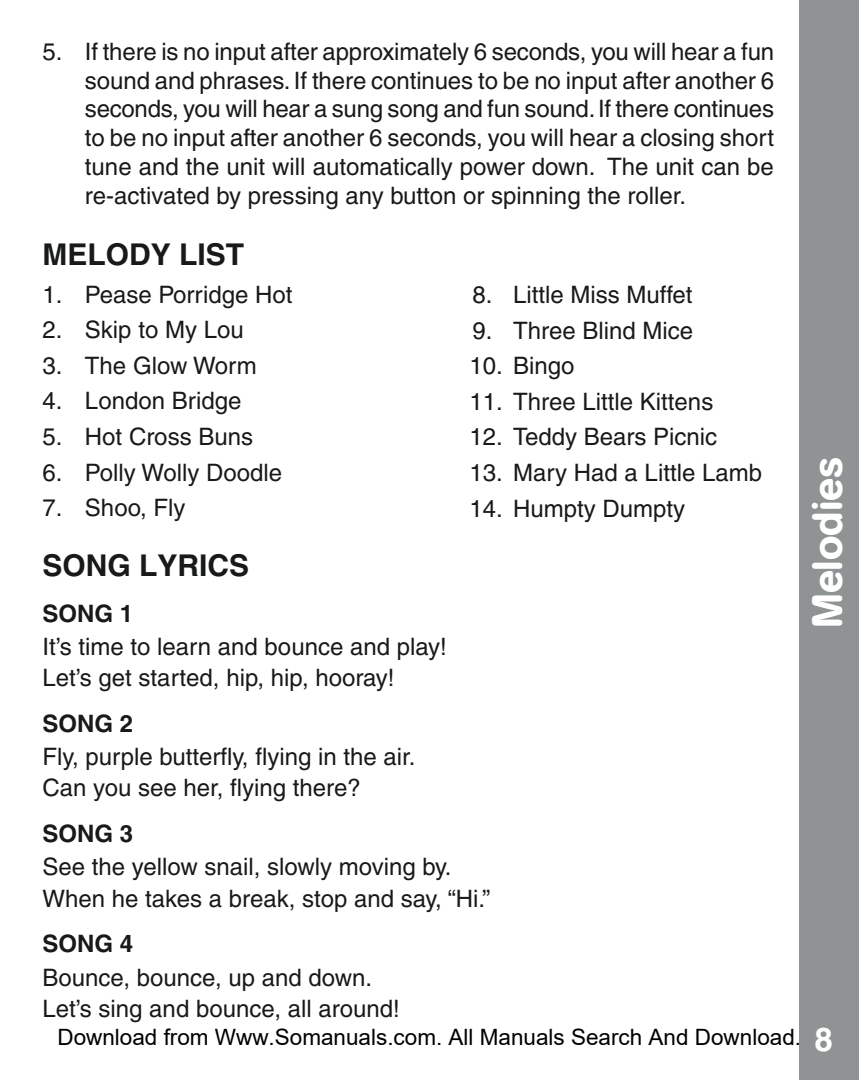
<style>
.page{position:relative;width:859px;height:1080px;background:#fff}
.page>*{position:absolute;margin:0;border:0;box-sizing:border-box;transform-origin:0 0}
.t1{font:500 42px "AG Book Rounded";color:#fff}
.t2{font:700 33px "Helvetica";color:#fff}
.t3{font:700 30px "Helvetica";color:#171a19}
.t4{font:500 24px/28.8px "Helvetica";color:#171a19}
.t5{font:700 24px "Helvetica";color:#171a19}
.t6{font:22.5px "Arial";color:#000}
</style>
<div class="page">
<div style="left:799px;top:0;width:60px;height:1080px;background:#8f9394"></div>
<p class="t4" style="left:85px;top:37px;width:691px;text-align:justify;text-indent:-43px">5. If there is no input after approximately 6 seconds, you will hear a fun sound and phrases. If there continues to be no input after another 6 seconds, you will hear a sung song and fun sound. If there continues to be no input after another 6 seconds, you will hear a closing short tune and the unit will automatically power down. The unit can be re-activated by pressing any button or spinning the roller.</p>
<p class="t3" style="left:42px;top:236px;width:202px">MELODY LIST</p>
<p class="t4" style="left:42px;top:280px;width:251px">1. Pease Porridge Hot</p>
<p class="t4" style="left:42px;top:315px;width:203px">2. Skip to My Lou</p>
<p class="t4" style="left:42px;top:351px;width:216px">3. The Glow Worm</p>
<p class="t4" style="left:42px;top:387px;width:200px">4. London Bridge</p>
<p class="t4" style="left:42px;top:422px;width:212px">5. Hot Cross Buns</p>
<p class="t4" style="left:42px;top:458px;width:241px">6. Polly Wolly Doodle</p>
<p class="t4" style="left:42px;top:493px;width:144px">7. Shoo, Fly</p>
<p class="t3" style="left:42px;top:547px;width:208px">SONG LYRICS</p>
<p class="t5" style="left:42px;top:599px;width:92px">SONG 1</p>
<p class="t4" style="left:42px;top:631px;width:406px;line-height:31.2px">It’s time to learn and bounce and play!<br>Let’s get started, hip, hip, hooray!</p>
<p class="t5" style="left:42px;top:709px;width:92px">SONG 2</p>
<p class="t4" style="left:42px;top:741px;width:375px;line-height:31.2px">Fly, purple butterfly, flying in the air.<br>Can you see her, flying there?</p>
<p class="t5" style="left:42px;top:819px;width:92px">SONG 3</p>
<p class="t4" style="left:42px;top:851px;width:450px;line-height:31.2px">See the yellow snail, slowly moving by.<br>When he takes a break, stop and say, “Hi.”</p>
<p class="t5" style="left:42px;top:929px;width:92px">SONG 4</p>
<p class="t4" style="left:42px;top:961px;width:359px;line-height:31.2px">Bounce, bounce, up and down.<br>Let’s sing and bounce, all around!</p>
<p class="t4" style="left:473px;top:280px;width:221px">8. Little Miss Muffet</p>
<p class="t4" style="left:472px;top:316px;width:222px">9. Three Blind Mice</p>
<p class="t4" style="left:469px;top:351px;width:107px">10. Bingo</p>
<p class="t4" style="left:469px;top:387px;width:245px">11. Three Little Kittens</p>
<p class="t4" style="left:469px;top:423px;width:249px">12. Teddy Bears Picnic</p>
<p class="t4" style="left:469px;top:458px;width:294px">13. Mary Had a Little Lamb</p>
<p class="t4" style="left:469px;top:494px;width:217px">14. Humpty Dumpty</p>
<p class="t6" style="left:57px;top:1025px;width:745px">Download from Www.Somanuals.com. All Manuals Search And Download.</p>
<h1 class="t1" style="left:803px;top:628px;width:173px;rotate:-90deg">Melodies</h1>
<h2 class="t2" style="left:814px;top:1020px;width:20px">8</h2>
</div>
